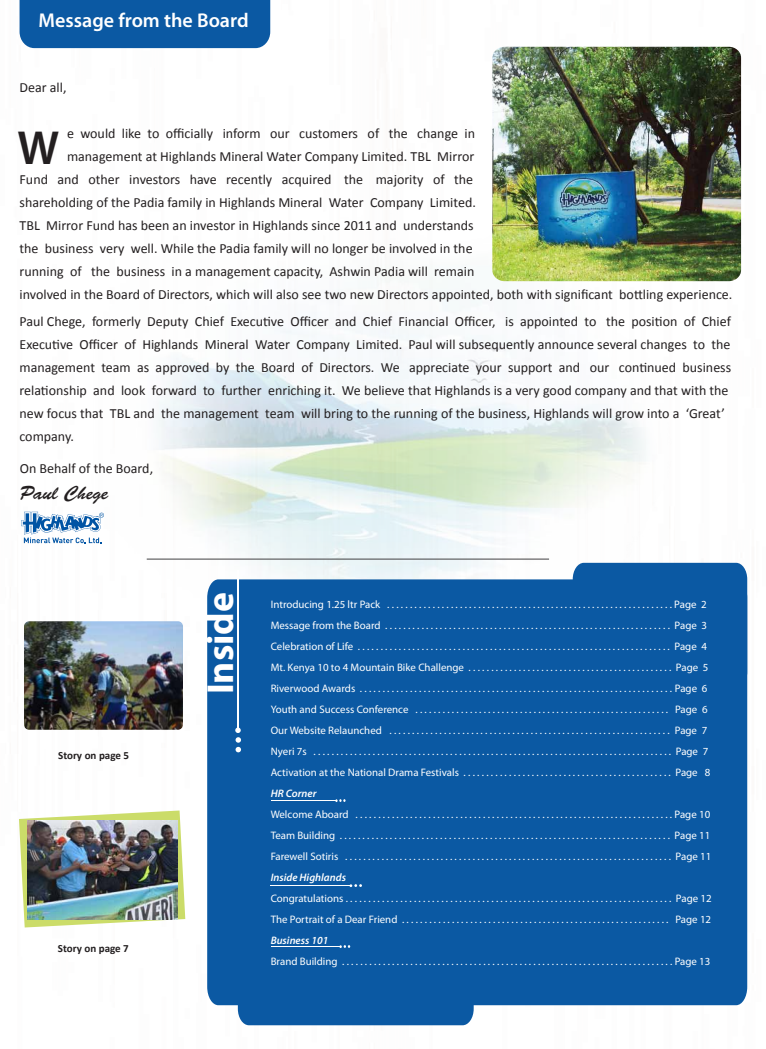
<style>
.page{position:relative;width:766px;height:1049px;background:#fff}
.page>*{position:absolute;margin:0;border:0;box-sizing:border-box;transform-origin:0 0}
.t1{font:600 48px "Myriad Pro";color:#231f20}
.t2{font:700 37.8px "Myriad Pro";color:#fff}
.t3{font:600 20px "Myriad Pro";color:#fff}
.t4{font:19px "Brush Script Std";color:#231f20}
.t5{font:14px/23px "Calibri";color:#231f20}
.t6{font:700 11px "Calibri";color:#231f20}
.t7{font:10.9px/21px "Myriad Pro";color:#fff}
.t8{font:italic 600 10.9px "Myriad Pro";color:#fff}
</style>
<div class="page">
<img style="left:24px;top:151px;width:724px;height:555px">
<svg style="left:21px;top:512px;width:83px;height:31px"></svg>
<img style="left:492px;top:47px;width:248px;height:234px">
<svg style="left:19px;top:810px;width:166px;height:117px"></svg>
<img style="left:27px;top:820px;width:150px;height:99px">
<hr style="left:147px;top:559px;width:402px;height:1px;background:#414042">
<div style="left:572px;top:563px;width:175px;height:16px;background:#0b59a3"></div>
<div style="left:207px;top:579px;width:540px;height:426px;background:#0b59a3"></div>
<hr style="left:237px;top:570px;width:2px;height:160px;background:#fff">
<svg style="left:235px;top:727px;width:6px;height:25px"></svg>
<img style="left:24px;top:621px;width:159px;height:109px">
<div style="left:20px;top:0;width:250px;height:48px;background:#0b59a3"></div>
<hr style="left:270px;top:800px;width:66px;height:1px;background:#fff">
<svg style="left:335px;top:799px;width:10px;height:3px"></svg>
<div style="left:238px;top:884px;width:235px;height:141px;background:#0b59a3"></div>
<h3 class="t3" style="left:39px;top:8px;width:211px">Message from the Board</h3>
<p class="t5" style="left:20px;top:76px;width:48px">Dear all,</p>
<p class="t5" style="left:67px;top:122px;width:409px">e would like to officially inform our customers of the change in</p>
<p class="t5" style="left:67px;top:145px;width:408px">management at Highlands Mineral Water Company Limited. TBL Mirror</p>
<p class="t5" style="left:20px;top:168px;width:455px">Fund and other investors have recently acquired the majority of the</p>
<p class="t5" style="left:20px;top:191px;width:457px">shareholding of the Padia family in Highlands Mineral Water Company Limited.</p>
<p class="t5" style="left:20px;top:214px;width:455px">TBL Mirror Fund has been an investor in Highlands since 2011 and understands</p>
<p class="t5" style="left:20px;top:237px;width:454px">the business very well. While the Padia family will no longer be involved in the</p>
<p class="t5" style="left:20px;top:260px;width:456px">running of the business in a management capacity, Ashwin Padia will remain</p>
<p class="t5" style="left:20px;top:283px;width:714px">involved in the Board of Directors, which will also see two new Directors appointed, both with significant bottling experience.</p>
<h1 class="t1" style="left:18px;top:117px;width:43px">W</h1>
<p class="t5" style="left:20px;top:310px;width:713px">Paul Chege, formerly Deputy Chief Executive Officer and Chief Financial Officer, is appointed to the position of Chief Executive Officer of Highlands Mineral Water Company Limited. Paul will subsequently announce several changes to the management team as approved by the Board of Directors. We appreciate your support and our continued business relationship and look forward to further enriching it. We believe that Highlands is a very good company and that with the new focus that TBL and the management team will bring to the running of the business, Highlands will grow into a ‘Great’ company.</p>
<p class="t5" style="left:20px;top:456px;width:135px">On Behalf of the Board,</p>
<h3 class="t4" style="left:20px;top:482px;width:90px">Paul Chege</h3>
<p class="t6" style="left:58px;top:748px;width:72px">Story on page 5</p>
<p class="t6" style="left:58px;top:941px;width:72px">Story on page 7</p>
<h2 class="t2" style="left:196px;top:694px;width:104px;rotate:-90deg">Inside</h2>
<p class="t7" style="left:270px;top:594px;width:441px">Introducing 1.25 ltr Pack . . . . . . . . . . . . . . . . . . . . . . . . . . . . . . . . . . . . . . . . . . . . . . . . . . . . . . . . . . . . . . . Page 2<br>Message from the Board . . . . . . . . . . . . . . . . . . . . . . . . . . . . . . . . . . . . . . . . . . . . . . . . . . . . . . . . . . . . . . . Page 3<br>Celebration of Life . . . . . . . . . . . . . . . . . . . . . . . . . . . . . . . . . . . . . . . . . . . . . . . . . . . . . . . . . . . . . . . . . . . . . Page 4<br>Mt. Kenya 10 to 4 Mountain Bike Challenge . . . . . . . . . . . . . . . . . . . . . . . . . . . . . . . . . . . . . . . . . . . . . Page 5<br>Riverwood Awards . . . . . . . . . . . . . . . . . . . . . . . . . . . . . . . . . . . . . . . . . . . . . . . . . . . . . . . . . . . . . . . . . . . . . Page 6<br>Youth and Success Conference . . . . . . . . . . . . . . . . . . . . . . . . . . . . . . . . . . . . . . . . . . . . . . . . . . . . . . . . Page 6<br>Our Website Relaunched . . . . . . . . . . . . . . . . . . . . . . . . . . . . . . . . . . . . . . . . . . . . . . . . . . . . . . . . . . . . . . Page 7<br>Nyeri 7s . . . . . . . . . . . . . . . . . . . . . . . . . . . . . . . . . . . . . . . . . . . . . . . . . . . . . . . . . . . . . . . . . . . . . . . . . . . . . . . Page 7<br>Activation at the National Drama Festivals . . . . . . . . . . . . . . . . . . . . . . . . . . . . . . . . . . . . . . . . . . . . . . Page 8</p>
<p class="t8" style="left:270px;top:786px;width:47px">HR Corner</p>
<p class="t7" style="left:270px;top:804px;width:442px;text-align:justify">Welcome Aboard . . . . . . . . . . . . . . . . . . . . . . . . . . . . . . . . . . . . . . . . . . . . . . . . . . . . . . . . . . . . . . . . . . . . . . Page 10<br>Team Building . . . . . . . . . . . . . . . . . . . . . . . . . . . . . . . . . . . . . . . . . . . . . . . . . . . . . . . . . . . . . . . . . . . . . . . . . Page 11<br>Farewell Sotiris . . . . . . . . . . . . . . . . . . . . . . . . . . . . . . . . . . . . . . . . . . . . . . . . . . . . . . . . . . . . . . . . . . . . . . . . Page 11</p>
<p class="t8" style="left:270px;top:870px;width:77px">Inside Highlands</p>
<p class="t7" style="left:270px;top:888px;width:442px">Congratulations . . . . . . . . . . . . . . . . . . . . . . . . . . . . . . . . . . . . . . . . . . . . . . . . . . . . . . . . . . . . . . . . . . . . . . . . Page 12<br>The Portrait of a Dear Friend . . . . . . . . . . . . . . . . . . . . . . . . . . . . . . . . . . . . . . . . . . . . . . . . . . . . . . . . . . . Page 12</p>
<p class="t8" style="left:270px;top:933px;width:59px">Business 101</p>
<p class="t7" style="left:270px;top:951px;width:441px">Brand Building . . . . . . . . . . . . . . . . . . . . . . . . . . . . . . . . . . . . . . . . . . . . . . . . . . . . . . . . . . . . . . . . . . . . . . . . . Page 13</p>
</div>
